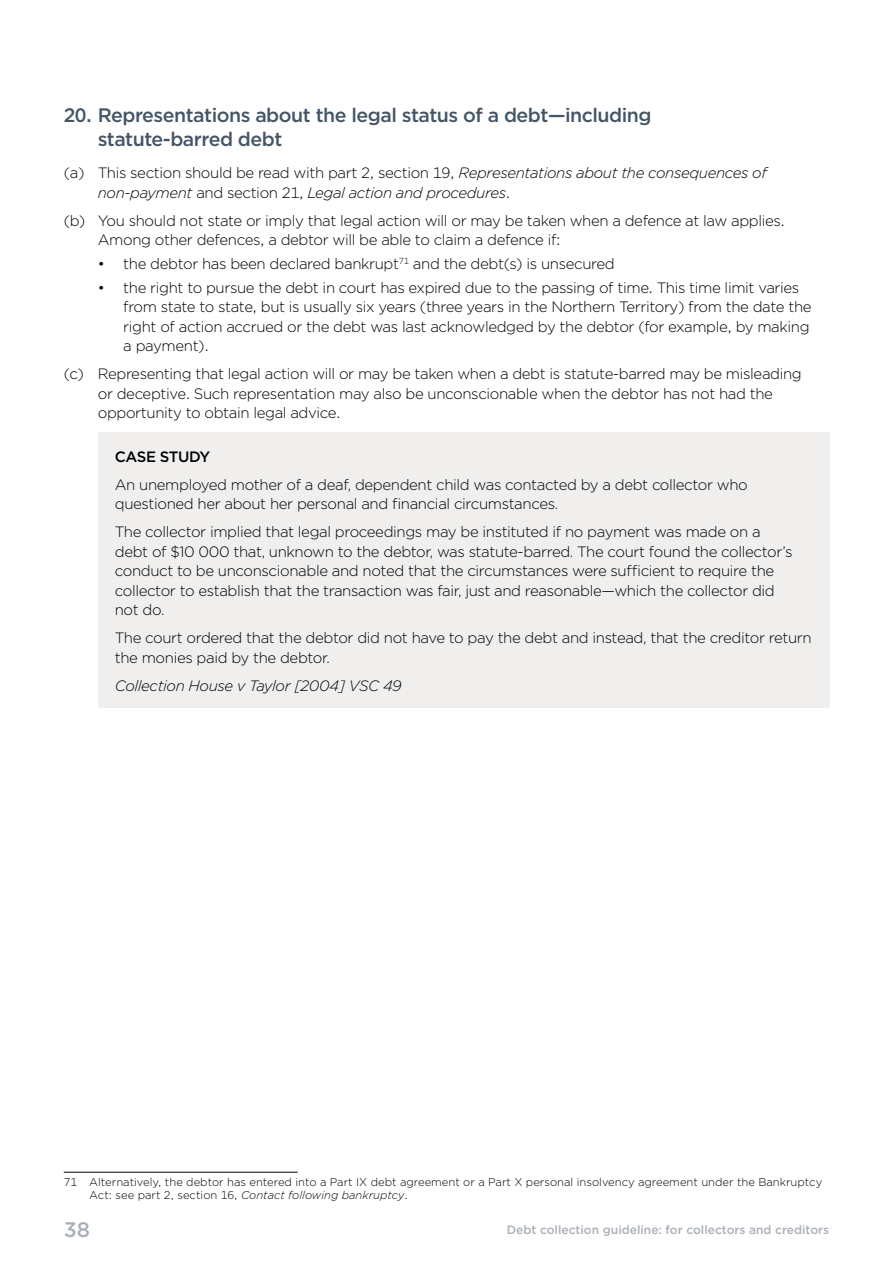
<style>
.page{position:relative;width:893px;height:1263px;background:#fff}
.page>*{position:absolute;margin:0;border:0;box-sizing:border-box;transform-origin:0 0}
.t1{font:500 21px "Gotham";color:#aab0b8}
.t2{font:500 19.5px/24px "Gotham";letter-spacing:-.025em;color:#445567}
.t3{font:300 15px/19.5px "Gotham";letter-spacing:-.025em;color:#000}
.t4{font:italic 300 15px/19.5px "Gotham";letter-spacing:-.025em;color:#000}
.t5{font:500 15px "Gotham";letter-spacing:-.025em;color:#000}
.t6{font:500 12px "Gotham";color:#aab0b8}
.t7{font:300 11.25px/13.5px "Gotham";color:#000}
.s1{font-style:normal}
.s2{font-style:italic}
</style>
<div class="page">
<div style="left:98px;top:433px;width:731px;height:275px;background:#f0efee"></div>
<hr style="left:64px;top:1172px;width:234px;height:1px;background:#000">
<h2 class="t2" style="left:98px;top:103px;width:555px;text-indent:-34px">20. Representations about the legal status of a debt—including statute-barred debt</h2>
<p class="t4" style="left:98px;top:163px;width:670px;text-indent:-34px"><span class="s1">(a) This section should be read with part 2, section 19,</span> Representations about the consequences of non-payment <span class="s1">and section 21,</span> Legal action and procedures<span class="s1">.</span></p>
<p class="t3" style="left:98px;top:210px;width:689px;text-indent:-34px">(b) You should not state or imply that legal action will or may be taken when a defence at law applies.<br>Among other defences, a debtor will be able to claim a defence if:</p>
<p class="t3" style="left:98px;top:253px;width:518px">• the debtor has been declared bankrupt<sup>71</sup> and the debt(s) is unsecured</p>
<p class="t3" style="left:123px;top:277px;width:690px;text-indent:-26px">• the right to pursue the debt in court has expired due to the passing of time. This time limit varies from state to state, but is usually six years (three years in the Northern Territory) from the date the right of action accrued or the debt was last acknowledged by the debtor (for example, by making a payment).</p>
<p class="t3" style="left:98px;top:364px;width:706px;text-indent:-34px">(c) Representing that legal action will or may be taken when a debt is statute-barred may be misleading or deceptive. Such representation may also be unconscionable when the debtor has not had the opportunity to obtain legal advice.</p>
<p class="t5" style="left:115px;top:447px;width:97px">CASE STUDY</p>
<p class="t3" style="left:115px;top:474px;width:634px">An unemployed mother of a deaf, dependent child was contacted by a debt collector who questioned her about her personal and financial circumstances.</p>
<p class="t3" style="left:115px;top:522px;width:679px">The collector implied that legal proceedings may be instituted if no payment was made on a debt of $10 000 that, unknown to the debtor, was statute-barred. The court found the collector’s conduct to be unconscionable and noted that the circumstances were sufficient to require the collector to establish that the transaction was fair, just and reasonable—which the collector did not do.</p>
<p class="t3" style="left:115px;top:628px;width:698px">The court ordered that the debtor did not have to pay the debt and instead, that the creditor return the monies paid by the debtor.</p>
<p class="t4" style="left:115px;top:675px;width:288px">Collection House v Taylor [2004] VSC 49</p>
<p class="t7" style="left:89px;top:1175px;width:734px;text-indent:-26px">71 Alternatively, the debtor has entered into a Part IX debt agreement or a Part X personal insolvency agreement under the Bankruptcy<br>Act: see part 2, section 16, <span class="s2">Contact following bankruptcy</span>.</p>
<h1 class="t1" style="left:64px;top:1216px;width:28px">38</h1>
<p class="t6" style="left:507px;top:1222px;width:324px">Debt collection guideline: for collectors and creditors</p>
</div>
